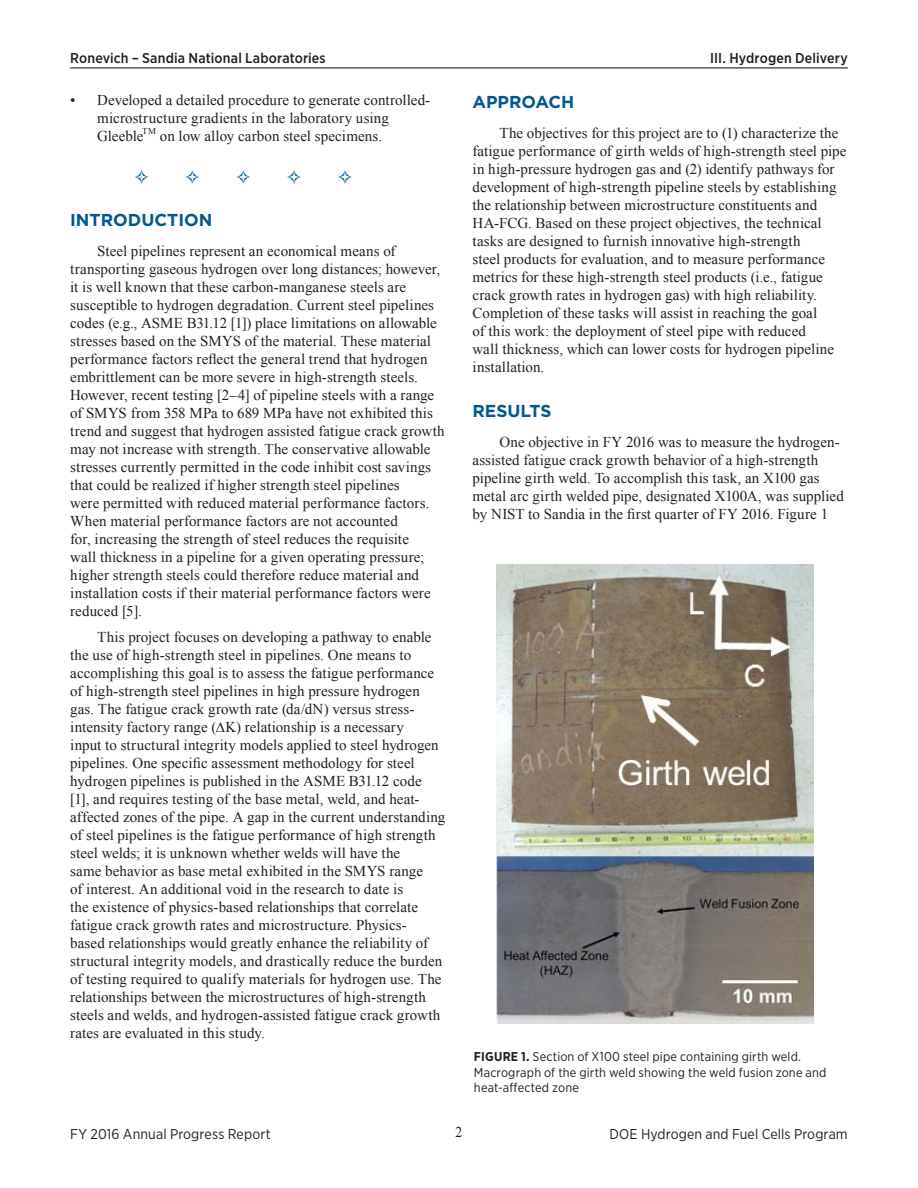
<style>
.page{position:relative;width:918px;height:1188px;background:#fff}
.page>*{position:absolute;margin:0;border:0;box-sizing:border-box;transform-origin:0 0}
._1_Object_Head_Blue{font:700 17.25px "Gotham";color:#005990}
._1_Body_text{font:15px/18px "Times New Roman";letter-spacing:.005em;color:#231f20}
._1_Body_text-2{font:15px "Times New Roman";letter-spacing:.005em;color:#231f20;scale:.9 1}
.t1{font:14.25px "Gotham Narrow";letter-spacing:.01em;color:#231f20}
.t2{font:500 14.25px "Gotham Narrow";letter-spacing:.01em;color:#231f20}
._1_FigureTitle{font:12.75px/15.8px "Gotham Narrow";letter-spacing:.01em;color:#231f20}
.t3{font:9px "Times New Roman";color:#231f20}
.s1{font-weight:700}
</style>
<div class="page">
<hr style="left:70px;top:67px;width:778px;height:1px;background:#231f20">
<img style="left:496px;top:565px;width:317px;height:459px">
<p class="t2" style="left:70px;top:49px;width:257px">Ronevich – Sandia National Laboratories</p>
<p class="t2" style="left:710px;top:49px;width:139px">III. Hydrogen Delivery</p>
<p class="_1_Body_text" style="left:97px;top:91px;width:335px;text-indent:-27px">• Developed a detailed procedure to generate controlled&shy;microstructure gradients in the laboratory using<br>Gleeble</p>
<p class="_1_Object_Head_Blue" style="left:472px;top:91px;width:103px">APPROACH</p>
<p class="_1_Body_text" style="left:472px;top:124px;width:376px;text-indent:27px">The objectives for this project are to (1) characterize the fatigue performance of girth welds of high-strength steel pipe in high-pressure hydrogen gas and (2) identify pathways for development of high-strength pipeline steels by establishing the relationship between microstructure constituents and HA-FCG. Based on these project objectives, the technical tasks are designed to furnish innovative high-strength<br>steel products for evaluation, and to measure performance metrics for these high-strength steel products (i.e., fatigue crack growth rates in hydrogen gas) with high reliability.<br>Completion of these tasks will assist in reaching the goal<br>of this work: the deployment of steel pipe with reduced<br>wall thickness, which can lower costs for hydrogen pipeline installation.</p>
<p class="_1_Object_Head_Blue" style="left:472px;top:399px;width:81px">RESULTS</p>
<p class="_1_Body_text" style="left:472px;top:432px;width:373px;text-indent:27px">One objective in FY 2016 was to measure the hydrogen&shy;assisted fatigue crack growth behavior of a high-strength pipeline girth weld. To accomplish this task, an X100 gas metal arc girth welded pipe, designated X100A, was supplied by NIST to Sandia in the first quarter of FY 2016. Figure 1</p>
<p class="t3" style="left:142px;top:125px;width:15px">TM</p>
<p class="_1_Body_text" style="left:160px;top:127px;width:224px">on low alloy carbon steel specimens.</p>
<p class="_1_Object_Head_Blue" style="left:70px;top:209px;width:144px">INTRODUCTION</p>
<p class="_1_Body_text" style="left:70px;top:242px;width:376px;text-indent:27px">Steel pipelines represent an economical means of transporting gaseous hydrogen over long distances; however, it is well known that these carbon-manganese steels are susceptible to hydrogen degradation. Current steel pipelines codes (e.g., ASME B31.12 [1]) place limitations on allowable stresses based on the SMYS of the material. These material performance factors reflect the general trend that hydrogen embrittlement can be more severe in high-strength steels.<br>However, recent testing [2–4] of pipeline steels with a range of SMYS from 358 MPa to 689 MPa have not exhibited this trend and suggest that hydrogen assisted fatigue crack growth may not increase with strength. The conservative allowable stresses currently permitted in the code inhibit cost savings that could be realized if higher strength steel pipelines<br>were permitted with reduced material performance factors.<br>When material performance factors are not accounted<br>for, increasing the strength of steel reduces the requisite<br>wall thickness in a pipeline for a given operating pressure; higher strength steels could therefore reduce material and installation costs if their material performance factors were reduced [5].</p>
<p class="_1_Body_text" style="left:70px;top:628px;width:377px;text-indent:27px">This project focuses on developing a pathway to enable the use of high-strength steel in pipelines. One means to accomplishing this goal is to assess the fatigue performance of high-strength steel pipelines in high pressure hydrogen gas. The fatigue crack growth rate (da/dN) versus stress&shy;intensity factory range ( K) relationship is a necessary<br>input to structural integrity models applied to steel hydrogen pipelines. One specific assessment methodology for steel hydrogen pipelines is published in the ASME B31.12 code<br>[1], and requires testing of the base metal, weld, and heat&shy;affected zones of the pipe. A gap in the current understanding of steel pipelines is the fatigue performance of high strength steel welds; it is unknown whether welds will have the<br>same behavior as base metal exhibited in the SMYS range<br>of interest. An additional void in the research to date is<br>the existence of physics-based relationships that correlate fatigue crack growth rates and microstructure. Physics-<br>based relationships would greatly enhance the reliability of structural integrity models, and drastically reduce the burden of testing required to qualify materials for hydrogen use. The relationships between the microstructures of high-strength steels and welds, and hydrogen-assisted fatigue crack growth rates are evaluated in this study.</p>
<p class="_1_FigureTitle" style="left:474px;top:1048px;width:354px"><span class="s1">FIGURE 1.</span> Section of X100 steel pipe containing girth weld.<br>Macrograph of the girth weld showing the weld fusion zone and heat-affected zone</p>
<p class="t1" style="left:70px;top:1125px;width:202px">FY 2016 Annual Progress Report</p>
<p class="_1_Body_text-2" style="left:456px;top:1122px;width:9px">2</p>
<p class="t1" style="left:610px;top:1125px;width:240px">DOE Hydrogen and Fuel Cells Program</p>
</div>
